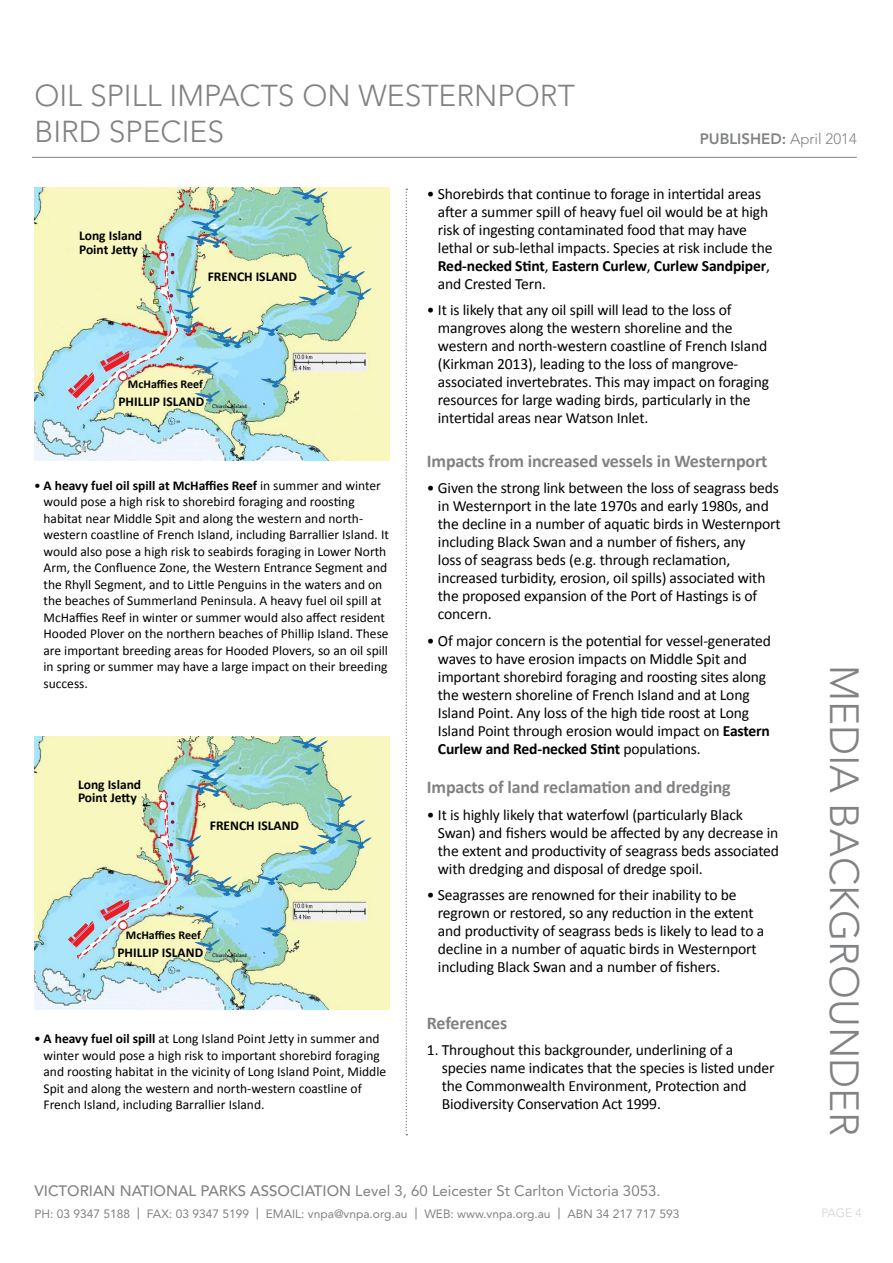
<style>
.page{position:relative;width:893px;height:1263px;background:#fff}
.page>*{position:absolute;margin:0;border:0;box-sizing:border-box;transform-origin:0 0}
.t1{font:300 40.5px "Avenir";color:#808284}
.t2{font:300 30px/36px "Avenir";color:#808284}
.t3{font:700 18px "Calibri";letter-spacing:-.01em;color:#808284}
.t4{font:15.6px/18px "Calibri";letter-spacing:-.01em;color:#000}
.t5{font:15px "Avenir";color:#808284}
.t6{font:800 15px "Avenir";color:#808284}
.t7{font:13.5px/16.5px "Calibri";color:#000}
.t8{font:700 13.5px/13.5px "Calibri";color:#000}
.t9{font:12px "Avenir";color:#808284}
.t10{font:700 12px "Calibri";color:#000}
.t11{font:300 12px "Avenir";color:#d1d2d4}
.s1{font-weight:300}
.s2{font-weight:700}
.s3{font-weight:500}
.s4{font-size:15px}
</style>
<div class="page">
<hr style="left:32px;top:157px;width:825px;height:1px;background:#808284">
<svg style="left:406px;top:189px;width:1px;height:946px"></svg>
<img style="left:34px;top:187px;width:355px;height:274px">
<svg style="left:291px;top:188px;width:37px;height:16px"></svg>
<svg style="left:294px;top:214px;width:26px;height:13px"></svg>
<svg style="left:326px;top:246px;width:26px;height:13px"></svg>
<svg style="left:298px;top:271px;width:74px;height:35px;background:#abd1bf"></svg>
<svg style="left:257px;top:324px;width:25px;height:13px"></svg>
<svg style="left:260px;top:376px;width:26px;height:12px"></svg>
<img style="left:68px;top:206px;width:180px;height:204px">
<img style="left:34px;top:736px;width:355px;height:273px">
<svg style="left:291px;top:737px;width:37px;height:16px"></svg>
<svg style="left:294px;top:763px;width:26px;height:12px"></svg>
<svg style="left:326px;top:795px;width:26px;height:13px"></svg>
<svg style="left:298px;top:820px;width:74px;height:35px;background:#abd1bf"></svg>
<svg style="left:257px;top:873px;width:25px;height:13px"></svg>
<svg style="left:260px;top:925px;width:26px;height:12px"></svg>
<img style="left:68px;top:755px;width:180px;height:204px">
<h2 class="t2" style="left:34px;top:80px;width:542px">OIL SPILL IMPACTS ON WESTERNPORT<br>BIRD SPECIES</h2>
<p class="t6" style="left:700px;top:130px;width:159px">PUBLISHED: <span class="s1">April 2014</span></p>
<p class="t8" style="left:79px;top:229px;width:65px">Long Island<br>Point Jetty</p>
<p class="t8" style="left:208px;top:269px;width:91px">FRENCH ISLAND</p>
<p class="t10" style="left:128px;top:376px;width:76px">McHaffies Reef</p>
<p class="t8" style="left:118px;top:394px;width:87px">PHILLIP ISLAND</p>
<p class="t7" style="left:44px;top:476px;width:347px;text-indent:-10px">• <span class="s2">A heavy fuel oil spill at McHaffies Reef</span> in summer and winter would pose a high risk to shorebird foraging and roosting habitat near Middle Spit and along the western and north&shy;western coastline of French Island, including Barrallier Island. It would also pose a high risk to seabirds foraging in Lower North Arm, the Confluence Zone, the Western Entrance Segment and the Rhyll Segment, and to Little Penguins in the waters and on the beaches of Summerland Peninsula. A heavy fuel oil spill at McHaffies Reef in winter or summer would also affect resident Hooded Plover on the northern beaches of Phillip Island. These are important breeding areas for Hooded Plovers, so an oil spill in spring or summer may have a large impact on their breeding success.</p>
<p class="t8" style="left:78px;top:777px;width:65px">Long Island<br>Point Jetty</p>
<p class="t8" style="left:210px;top:818px;width:91px">FRENCH ISLAND</p>
<p class="t10" style="left:126px;top:927px;width:76px">McHaffies Reef</p>
<p class="t8" style="left:117px;top:945px;width:87px">PHILLIP ISLAND</p>
<p class="t7" style="left:44px;top:1030px;width:344px;text-indent:-10px">• <span class="s2">A heavy fuel oil spill</span> at Long Island Point Jetty in summer and winter would pose a high risk to important shorebird foraging and roosting habitat in the vicinity of Long Island Point, Middle Spit and along the western and north-western coastline of French Island, including Barrallier Island.</p>
<p class="t4" style="left:438px;top:184px;width:336px;text-indent:-11px">• Shorebirds that continue to forage in intertidal areas after a summer spill of heavy fuel oil would be at high risk of ingesting contaminated food that may have lethal or sub-lethal impacts. Species at risk include the <span class="s2">Red-necked Stint</span>, <span class="s2">Eastern Curlew</span>, <span class="s2">Curlew Sandpiper</span>, and Crested Tern.</p>
<p class="t4" style="left:438px;top:300px;width:333px;text-indent:-11px">• It is likely that any oil spill will lead to the loss of mangroves along the western shoreline and the western and north-western coastline of French Island (Kirkman 2013), leading to the loss of mangrove&shy;associated invertebrates. This may impact on foraging resources for large wading birds, particularly in the intertidal areas near Watson Inlet.</p>
<p class="t3" style="left:427px;top:449px;width:342px">Impacts from increased vessels in Westernport</p>
<p class="t4" style="left:438px;top:478px;width:344px;text-indent:-11px">• Given the strong link between the loss of seagrass beds in Westernport in the late 1970s and early 1980s, and the decline in a number of aquatic birds in Westernport including Black Swan and a number of fishers, any<br>loss of seagrass beds (e.g. through reclamation, increased turbidity, erosion, oil spills) associated with the proposed expansion of the Port of Hastings is of concern.</p>
<p class="t4" style="left:438px;top:631px;width:335px;text-indent:-11px">• Of major concern is the potential for vessel-generated waves to have erosion impacts on Middle Spit and important shorebird foraging and roosting sites along the western shoreline of French Island and at Long Island Point. Any loss of the high tide roost at Long Island Point through erosion would impact on <span class="s2">Eastern Curlew and Red-necked Stint</span> populations.</p>
<p class="t3" style="left:427px;top:776px;width:305px">Impacts of land reclamation and dredging</p>
<p class="t4" style="left:438px;top:805px;width:343px;text-indent:-11px">• It is highly likely that waterfowl (particularly Black Swan) and fishers would be affected by any decrease in the extent and productivity of seagrass beds associated with dredging and disposal of dredge spoil.</p>
<p class="t4" style="left:438px;top:885px;width:328px;text-indent:-11px">• Seagrasses are renowned for their inability to be regrown or restored, so any reduction in the extent and productivity of seagrass beds is likely to lead to a decline in a number of aquatic birds in Westernport including Black Swan and a number of fishers.</p>
<p class="t3" style="left:427px;top:1012px;width:82px">References</p>
<p class="t4" style="left:442px;top:1040px;width:334px;text-indent:-15px">1. Throughout this backgrounder, underlining of a species name indicates that the species is listed under the Commonwealth Environment, Protection and Biodiversity Conservation Act 1999.</p>
<p class="t5" style="left:34px;top:1184px;width:628px"><span class="s3">VICTORIAN NATIONAL PARKS ASSOCIATION</span> Level 3, 60 Leicester St Carlton Victoria 3053.</p>
<p class="t9" style="left:34px;top:1209px;width:646px">PH: 03 9347 5188 <span class="s4">|</span> FAX: 03 9347 5199 <span class="s4">|</span> EMAIL: vnpa@vnpa.org.au <span class="s4">|</span> WEB: www.vnpa.org.au <span class="s4">|</span> ABN 34 217 717 593</p>
<h1 class="t1" style="left:861px;top:664px;width:473px;rotate:90deg">MEDIA BACKGROUNDER</h1>
<p class="t11" style="left:822px;top:1208px;width:42px">PAGE 4</p>
</div>
